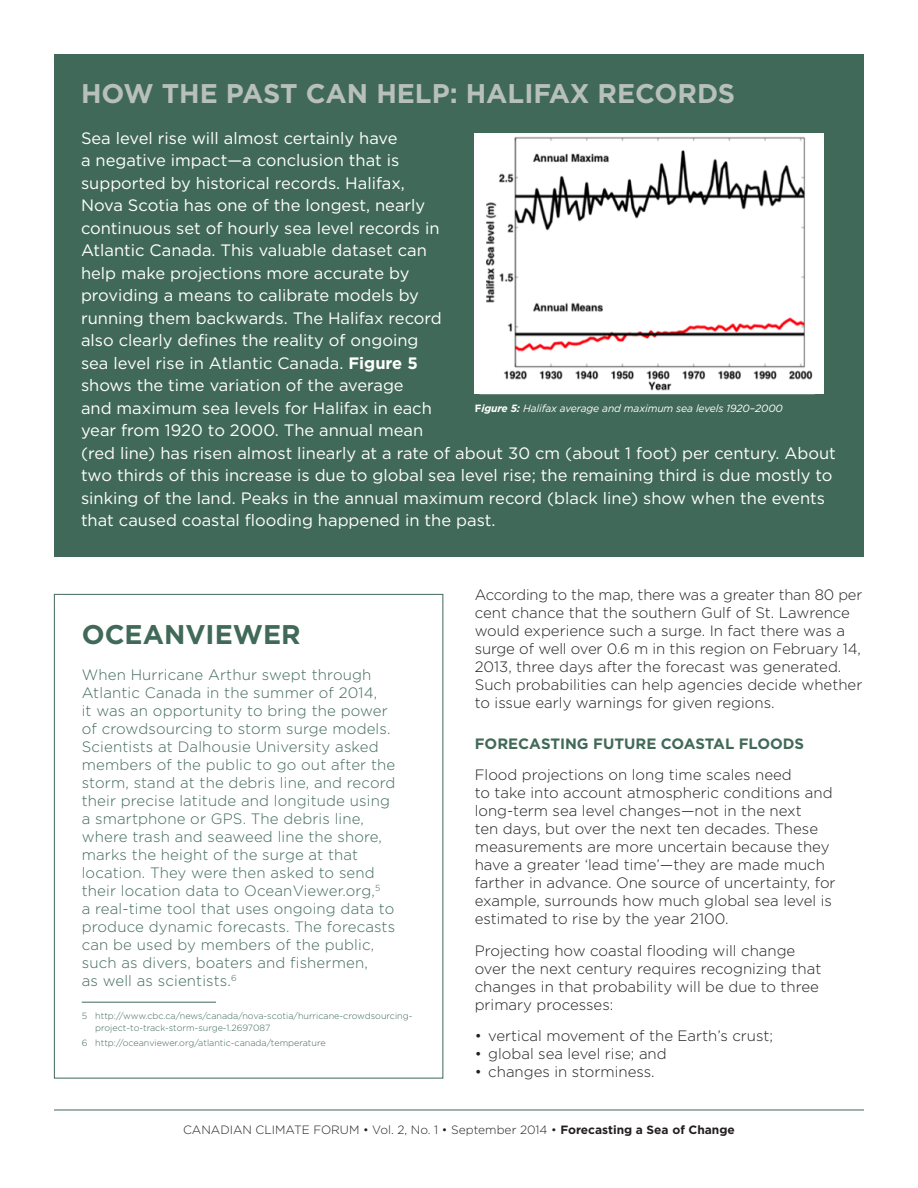
<style>
.page{position:relative;width:918px;height:1188px;background:#fff}
.page>*{position:absolute;margin:0;border:0;box-sizing:border-box;transform-origin:0 0}
.t1{font:700 27px "Gotham HTF";color:#b8c0ba}
.t2{font:700 27px "Gotham HTF";color:#416959}
.t3{font:16.5px/22.5px "Gotham HTF";color:#fff}
.t4{font:300 15px/18px "Gotham HTF";color:#231f20}
.t5{font:300 15px/18px "Gotham HTF";letter-spacing:.01em;color:#416959}
.t6{font:700 15px "Gotham HTF";color:#416959}
.t7{font:300 12px "Gotham HTF";color:#231f20}
.t8{font:italic 10.5px "Gotham HTF";letter-spacing:-.01em;color:#fff}
.t9{font:300 9px/12px "Gotham HTF";color:#416959}
.s1{font-weight:700}
.s2{font-weight:700;font-style:normal}
</style>
<div class="page">
<hr style="left:54px;top:1110px;width:810px;height:1px;background:#416959">
<div style="left:54px;top:54px;width:810px;height:502px;background:#416959"></div>
<div style="left:475px;top:134px;width:349px;height:260px;background:#fff"></div>
<img style="left:486px;top:137px;width:327px;height:254px">
<hr style="left:82px;top:1002px;width:134px;height:1px;background:#416959">
<h1 class="t1" style="left:81px;top:78px;width:246px">H OW THE PAST CAN</h1>
<h1 class="t1" style="left:376px;top:78px;width:108px">HELP: HALIFA</h1>
<h1 class="t1" style="left:570px;top:78px;width:146px">X RECORDS</h1>
<p class="t3" style="left:81px;top:126px;width:756px">Sea level rise will almost certainly have<br>a negative impact—a conclusion that is<br>supported by historical records. Halifax,<br>Nova Scotia has one of the longest, nearly<br>continuous set of hourly sea level records in<br>Atlantic Canada. This valuable dataset can<br>help make projections more accurate by<br>providing a means to calibrate models by<br>running them backwards. The Halifax record<br>also clearly defines the reality of ongoing<br>sea level rise in Atlantic Canada. <span class="s1">FIGURE 5<br></span>shows the time variation of the average<br>and maximum sea levels for Halifax in each<br>year from 1920 to 2000. The annual mean<br>(red line) has risen almost linearly at a rate of about 30 cm (about 1 foot) per century. About two thirds of this increase is due to global sea level rise; the remaining third is due mostly to sinking of the land. Peaks in the annual maximum record (black line) show when the events that caused coastal flooding happened in the past.</p>
<p class="t8" style="left:475px;top:403px;width:310px"><span class="s2">F</span><span class="s1">igure 5:</span> Halifax average and maximum sea levels 1920–2000</p>
<h1 class="t2" style="left:82px;top:619px;width:220px">OCEANVIEWER</h1>
<p class="t5" style="left:82px;top:666px;width:315px">When Hurricane Arthur swept through Atlantic Canada in the summer of 2014,<br>it was an opportunity to bring the power of crowdsourcing to storm surge models.<br>Scientists at Dalhousie University asked members of the public to go out after the storm, stand at the debris line, and record their precise latitude and longitude using a smartphone or GPS. The debris line, where trash and seaweed line the shore, marks the height of the surge at that location. They were then asked to send their location data to OceanViewer.org,<sup>5<br></sup>a real-time tool that uses ongoing data to produce dynamic forecasts. The forecasts can be used by members of the public, such as divers, boaters and fishermen,<br>as well as scientists.<sup>6</sup></p>
<p class="t9" style="left:95px;top:1010px;width:319px;text-indent:-14px">5 http://www.cbc.ca/news/canada/nova-scotia/hurricane-crowdsourcing&shy;project-to-track-storm-surge-1.2697087</p>
<p class="t9" style="left:82px;top:1037px;width:245px">6 http://oceanviewer.org/atlantic-canada/temperature</p>
<p class="t4" style="left:475px;top:586px;width:389px">According to the map, there was a greater than 80 per cent chance that the southern Gulf of St. Lawrence would experience such a surge. In fact there was a surge of well over 0.6 m in this region on February 14, 2013, three days after the forecast was generated.<br>Such probabilities can help agencies decide whether to issue early warnings for given regions.</p>
<p class="t6" style="left:475px;top:735px;width:55px">FORECAS</p>
<p class="t6" style="left:550px;top:735px;width:244px">TING FUTURE COASTAL FLOODS</p>
<p class="t4" style="left:475px;top:766px;width:362px">Flood projections on long time scales need<br>to take into account atmospheric conditions and long-term sea level changes—not in the next<br>ten days, but over the next ten decades. These measurements are more uncertain because they have a greater ‘lead time’—they are made much farther in advance. One source of uncertainty, for example, surrounds how much global sea level is estimated to rise by the year 2100.</p>
<p class="t4" style="left:475px;top:942px;width:348px">Projecting how coastal flooding will change over the next century requires recognizing that changes in that probability will be due to three primary processes:</p>
<p class="t4" style="left:475px;top:1027px;width:300px">• vertical movement of the Earth’s crust;</p>
<p class="t4" style="left:475px;top:1045px;width:193px">• global sea level rise; and</p>
<p class="t4" style="left:475px;top:1063px;width:181px">• changes in storminess.</p>
<p class="t7" style="left:183px;top:1123px;width:553px">CANADIAN CLIMATE FORUM • Vol. 2, No. 1 • September 2014 • <span class="s1">FORECASTING A SEA OF CHANGE</span></p>
</div>
